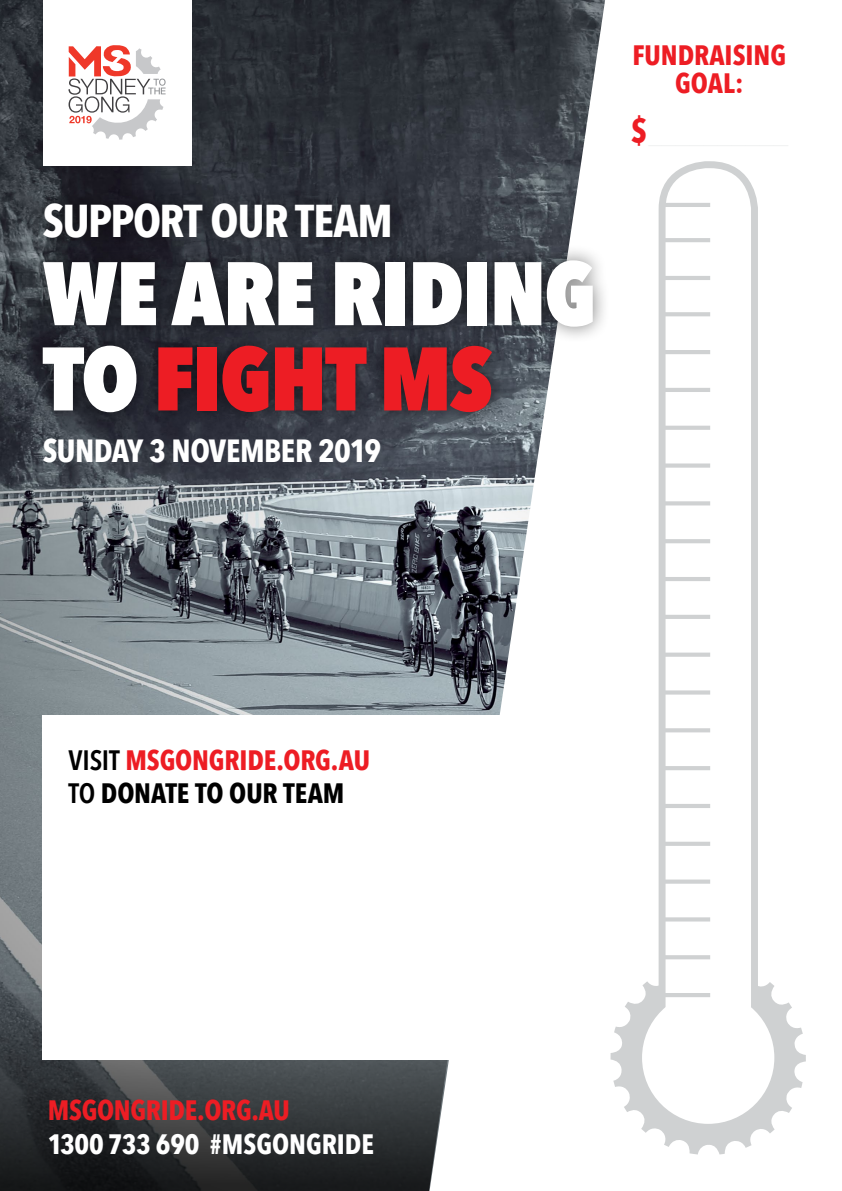
<style>
.page{position:relative;width:842px;height:1191px;background:#fff}
.page>*{position:absolute;margin:0;border:0;box-sizing:border-box;transform-origin:0 0}
.t1{font:800 89px/85.3px "Avenir Next Condensed";letter-spacing:-.015em;color:#fff}
.t2{font:700 45.9px "Avenir Next Condensed";letter-spacing:-.02em;color:#fff}
.t3{font:700 32px "Avenir Next Condensed";letter-spacing:-.02em;color:#fff}
.t4{font:700 28px/32.1px "Avenir Next Condensed";letter-spacing:-.005em;color:#ed1d24}
.t5{font:700 28px "Avenir Next Condensed";color:#fff}
.s1{color:#ed1d24}
.s2{font-weight:600;color:#000}
.s3{color:#000}
</style>
<div class="page">
<img style="left:0;top:0;width:429px;height:991px">
<svg style="left:0;top:991px;width:429px;height:200px;background:#323537"></svg>
<svg style="left:429px;top:0;width:293px;height:1191px"></svg>
<div style="left:43px;top:715px;width:527px;height:344px;background:#fff"></div>
<div style="left:43px;top:0;width:148px;height:165px;background:#fff"></div>
<svg style="left:68px;top:45px;width:98px;height:95px"></svg>
<div style="left:25px;top:243px;width:585px;height:186px;background:#000;opacity:.5"></div>
<div style="left:28px;top:187px;width:379px;height:67px;background:#000;opacity:.5"></div>
<svg style="left:610px;top:961px;width:196px;height:193px"></svg>
<svg style="left:655px;top:158px;width:106px;height:859px"></svg>
<hr style="left:665px;top:388px;width:45px;height:4px;background:#cfd1d2">
<hr style="left:665px;top:312px;width:45px;height:4px;background:#cfd1d2">
<hr style="left:665px;top:238px;width:45px;height:4px;background:#cfd1d2">
<hr style="left:665px;top:426px;width:45px;height:4px;background:#cfd1d2">
<hr style="left:665px;top:350px;width:45px;height:4px;background:#cfd1d2">
<hr style="left:665px;top:276px;width:45px;height:4px;background:#cfd1d2">
<hr style="left:665px;top:203px;width:45px;height:4px;background:#cfd1d2">
<svg style="left:665px;top:463px;width:45px;height:4px"></svg>
<svg style="left:665px;top:501px;width:45px;height:4px"></svg>
<hr style="left:665px;top:539px;width:45px;height:4px;background:#cfd1d2">
<hr style="left:665px;top:577px;width:45px;height:4px;background:#cfd1d2">
<hr style="left:665px;top:615px;width:45px;height:4px;background:#cfd1d2">
<div style="left:665px;top:652px;width:45px;height:5px;background:#cfd1d2"></div>
<svg style="left:665px;top:690px;width:45px;height:4px"></svg>
<hr style="left:665px;top:728px;width:45px;height:4px;background:#cfd1d2">
<hr style="left:665px;top:766px;width:45px;height:4px;background:#cfd1d2">
<hr style="left:665px;top:804px;width:45px;height:4px;background:#cfd1d2">
<div style="left:665px;top:841px;width:45px;height:5px;background:#cfd1d2"></div>
<svg style="left:665px;top:879px;width:45px;height:4px"></svg>
<svg style="left:665px;top:917px;width:45px;height:4px"></svg>
<hr style="left:665px;top:955px;width:45px;height:4px;background:#cfd1d2">
<div style="left:642px;top:991px;width:132px;height:132px;background:#fff;border-radius:50%"></div>
<hr style="left:665px;top:993px;width:45px;height:4px;background:#cfd1d2">
<p class="t4" style="left:632px;top:41px;width:155px;line-height:28px;text-align:center">FUNDRAISING<br>GOAL:</p>
<h2 class="t2" style="left:43px;top:193px;width:352px">SUPPORT OUR TEAM</h2>
<h1 class="t1" style="left:43px;top:250px;width:555px">WE ARE RIDING<br>TO <span class="s1">FIGHT MS</span></h1>
<p class="t3" style="left:43px;top:431px;width:340px">SUNDAY 3 NOVEMBER 2019</p>
<p class="t4" style="left:68px;top:744px;width:303px"><span class="s2">VISIT</span> MSGONGRIDE.ORG.AU<br><span class="s2">TO</span> <span class="s3">DONATE TO OUR TEAM</span></p>
<p class="t4" style="left:48px;top:1094px;width:243px">MSGONGRIDE.ORG.AU</p>
<p class="t5" style="left:48px;top:1127px;width:328px">1300 733 690 #MSGONGRIDE</p>
</div>
